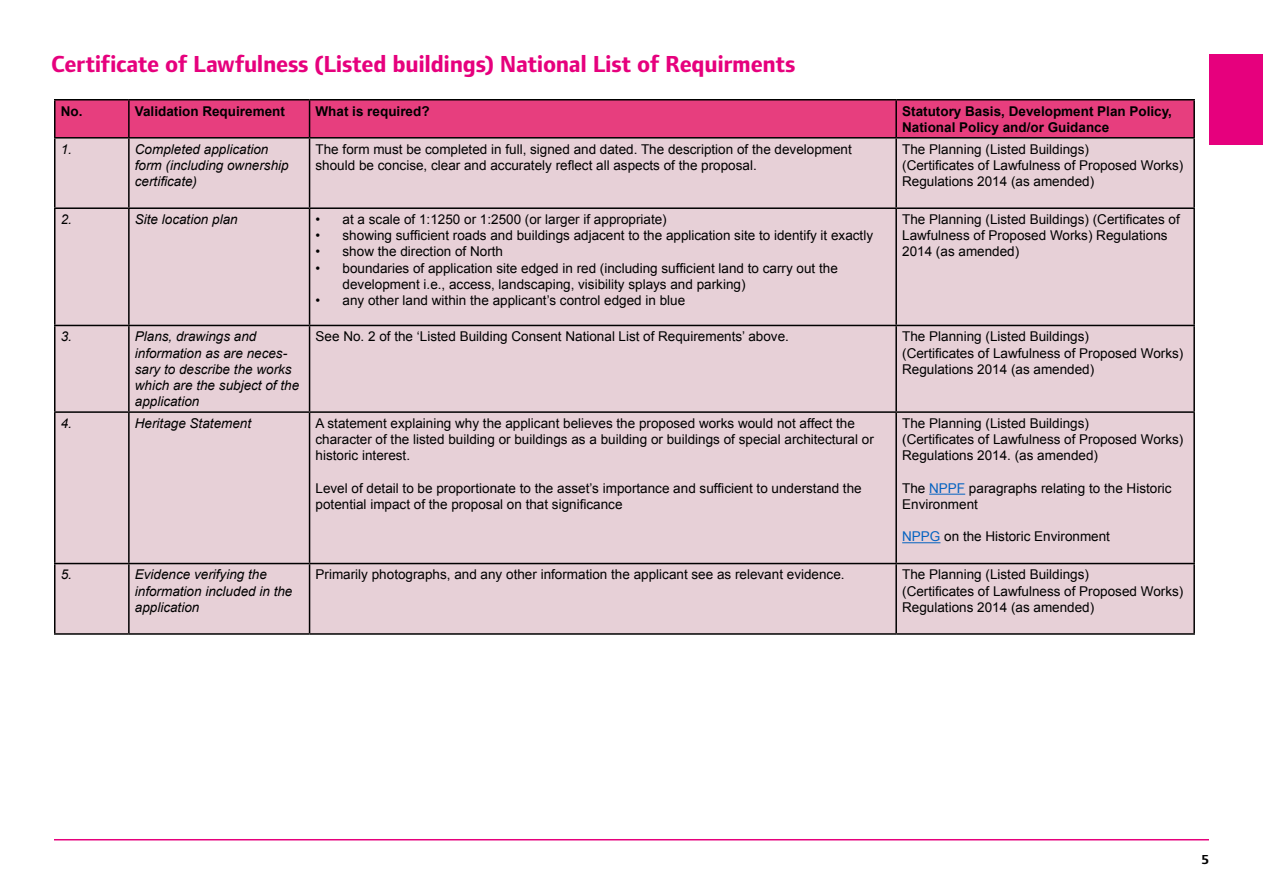
<style>
.page{position:relative;width:1263px;height:893px;background:#fff}
.page>*{position:absolute;margin:0;border:0;box-sizing:border-box;transform-origin:0 0}
.Sub_Sub_Heading_-_no{font:700 24px "Foundry Form Sans";letter-spacing:-.01em;color:#e6007d}
.t1{font:13.5px/16.2px "Arial";color:#000}
.t2{font:italic 13.5px/16.2px "Arial";color:#000}
.t3{font:700 13.5px/16.2px "Arial";color:#000}
.t4{font:700 13.5px "Foundry Form Sans";color:#000}
.s1{color:#0563c1}
</style>
<div class="page">
<hr style="left:54px;top:839px;width:1155px;height:1px;background:#e6007d">
<div style="left:1209px;top:54px;width:54px;height:90px;background:#e6007d"></div>
<div style="left:56px;top:101px;width:1137px;height:36px;background:#e73e7e"></div>
<div style="left:56px;top:139px;width:1137px;height:494px;background:#e7d0d7"></div>
<hr style="left:54px;top:99px;width:75px;height:2px;background:#000">
<hr style="left:54px;top:101px;width:2px;height:36px;background:#000">
<hr style="left:129px;top:99px;width:181px;height:2px;background:#000">
<hr style="left:128px;top:101px;width:2px;height:36px;background:#000">
<hr style="left:310px;top:99px;width:586px;height:2px;background:#000">
<hr style="left:309px;top:101px;width:1px;height:36px;background:#000">
<hr style="left:896px;top:99px;width:299px;height:2px;background:#000">
<hr style="left:895px;top:101px;width:2px;height:36px;background:#000">
<hr style="left:1193px;top:101px;width:2px;height:36px;background:#000">
<hr style="left:54px;top:137px;width:75px;height:2px;background:#000">
<hr style="left:54px;top:139px;width:2px;height:68px;background:#000">
<hr style="left:129px;top:137px;width:181px;height:2px;background:#000">
<hr style="left:128px;top:139px;width:2px;height:68px;background:#000">
<hr style="left:310px;top:137px;width:586px;height:2px;background:#000">
<hr style="left:309px;top:139px;width:1px;height:68px;background:#000">
<hr style="left:896px;top:137px;width:299px;height:2px;background:#000">
<hr style="left:895px;top:139px;width:2px;height:68px;background:#000">
<hr style="left:1193px;top:139px;width:2px;height:68px;background:#000">
<hr style="left:54px;top:207px;width:75px;height:2px;background:#000">
<hr style="left:54px;top:209px;width:2px;height:116px;background:#000">
<hr style="left:129px;top:207px;width:181px;height:2px;background:#000">
<hr style="left:128px;top:209px;width:2px;height:116px;background:#000">
<hr style="left:310px;top:207px;width:586px;height:2px;background:#000">
<hr style="left:309px;top:209px;width:1px;height:116px;background:#000">
<hr style="left:896px;top:207px;width:299px;height:2px;background:#000">
<hr style="left:895px;top:209px;width:2px;height:116px;background:#000">
<hr style="left:1193px;top:209px;width:2px;height:116px;background:#000">
<hr style="left:54px;top:325px;width:75px;height:1px;background:#000">
<hr style="left:54px;top:326px;width:2px;height:85px;background:#000">
<hr style="left:129px;top:325px;width:181px;height:1px;background:#000">
<hr style="left:128px;top:326px;width:2px;height:85px;background:#000">
<hr style="left:310px;top:325px;width:586px;height:1px;background:#000">
<hr style="left:309px;top:326px;width:1px;height:85px;background:#000">
<hr style="left:896px;top:325px;width:299px;height:1px;background:#000">
<hr style="left:895px;top:326px;width:2px;height:85px;background:#000">
<hr style="left:1193px;top:326px;width:2px;height:85px;background:#000">
<hr style="left:54px;top:411px;width:75px;height:2px;background:#000">
<hr style="left:54px;top:413px;width:2px;height:150px;background:#000">
<hr style="left:129px;top:411px;width:181px;height:2px;background:#000">
<hr style="left:128px;top:413px;width:2px;height:150px;background:#000">
<hr style="left:310px;top:411px;width:586px;height:2px;background:#000">
<hr style="left:309px;top:413px;width:1px;height:150px;background:#000">
<hr style="left:896px;top:411px;width:299px;height:2px;background:#000">
<hr style="left:895px;top:413px;width:2px;height:150px;background:#000">
<hr style="left:1193px;top:413px;width:2px;height:150px;background:#000">
<hr style="left:54px;top:563px;width:75px;height:1px;background:#000">
<hr style="left:54px;top:564px;width:2px;height:69px;background:#000">
<hr style="left:129px;top:563px;width:181px;height:1px;background:#000">
<hr style="left:128px;top:564px;width:2px;height:69px;background:#000">
<hr style="left:310px;top:563px;width:586px;height:1px;background:#000">
<hr style="left:309px;top:564px;width:1px;height:69px;background:#000">
<hr style="left:896px;top:563px;width:299px;height:1px;background:#000">
<hr style="left:895px;top:564px;width:2px;height:69px;background:#000">
<hr style="left:1193px;top:564px;width:2px;height:69px;background:#000">
<hr style="left:54px;top:633px;width:75px;height:2px;background:#000">
<hr style="left:129px;top:633px;width:181px;height:2px;background:#000">
<hr style="left:310px;top:633px;width:586px;height:2px;background:#000">
<hr style="left:896px;top:633px;width:299px;height:2px;background:#000">
<hr style="left:929px;top:494px;width:36px;height:1px;background:#0563c1">
<hr style="left:902px;top:542px;width:38px;height:1px;background:#0563c1">
<p class="Sub_Sub_Heading_-_no" style="left:51px;top:51px;width:746px">Certificate of Lawfulness (Listed buildings) National List of Requirments</p>
<p class="t3" style="left:61px;top:103px;width:23px">No.</p>
<p class="t3" style="left:135px;top:103px;width:152px">Validation Requirement</p>
<p class="t3" style="left:316px;top:103px;width:116px">What is required?</p>
<p class="t3" style="left:902px;top:103px;width:271px">Statutory Basis, Development Plan Policy,<br>National Policy and/or Guidance</p>
<p class="t2" style="left:61px;top:141px;width:13px">1.</p>
<p class="t2" style="left:135px;top:141px;width:155px">Completed application form (including ownership certificate)</p>
<p class="t1" style="left:316px;top:141px;width:538px">The form must be completed in full, signed and dated. The description of the development should be concise, clear and accurately reflect all aspects of the proposal.</p>
<p class="t1" style="left:902px;top:141px;width:188px">The Planning (Listed Buildings)</p>
<p class="t1" style="left:902px;top:157px;width:283px">(Certificates of Lawfulness of Proposed Works)<br>Regulations 2014 (as amended)</p>
<p class="t2" style="left:61px;top:211px;width:13px">2.</p>
<p class="t2" style="left:135px;top:211px;width:104px">Site location plan</p>
<p class="t1" style="left:316px;top:211px;width:353px">• at a scale of 1:1250 or 1:2500 (or larger if appropriate)</p>
<p class="t1" style="left:316px;top:228px;width:559px">• showing sufficient roads and buildings adjacent to the application site to identify it exactly</p>
<p class="t1" style="left:316px;top:244px;width:189px">• show the direction of North</p>
<p class="t1" style="left:343px;top:260px;width:497px;text-indent:-27px">• boundaries of application site edged in red (including sufficient land to carry out the development i.e., access, landscaping, visibility splays and parking)</p>
<p class="t1" style="left:316px;top:292px;width:371px">• any other land within the applicant’s control edged in blue</p>
<p class="t1" style="left:902px;top:211px;width:279px">The Planning (Listed Buildings) (Certificates of<br>Lawfulness of Proposed Works) Regulations<br>2014 (as amended)</p>
<p class="t2" style="left:61px;top:329px;width:13px">3.</p>
<p class="t2" style="left:135px;top:329px;width:166px">Plans, drawings and information as are neces&shy;sary to describe the works which are the subject of the application</p>
<p class="t1" style="left:316px;top:329px;width:475px">See No. 2 of the ‘Listed Building Consent National List of Requirements’ above.</p>
<p class="t1" style="left:902px;top:329px;width:188px">The Planning (Listed Buildings)</p>
<p class="t1" style="left:902px;top:345px;width:283px">(Certificates of Lawfulness of Proposed Works)<br>Regulations 2014 (as amended)</p>
<p class="t2" style="left:61px;top:415px;width:13px">4.</p>
<p class="t2" style="left:135px;top:415px;width:118px">Heritage Statement</p>
<p class="t1" style="left:316px;top:415px;width:560px">A statement explaining why the applicant believes the proposed works would not affect the character of the listed building or buildings as a building or buildings of special architectural or historic interest.</p>
<p class="t1" style="left:316px;top:480px;width:548px">Level of detail to be proportionate to the asset’s importance and sufficient to understand the potential impact of the proposal on that significance</p>
<p class="t1" style="left:902px;top:415px;width:188px">The Planning (Listed Buildings)</p>
<p class="t1" style="left:902px;top:431px;width:283px">(Certificates of Lawfulness of Proposed Works)<br>Regulations 2014. (as amended)</p>
<p class="t1" style="left:902px;top:480px;width:271px">The <span class="s1">NPPF</span> paragraphs relating to the Historic<br>Environment</p>
<p class="t1" style="left:902px;top:529px;width:209px"><span class="s1">NPPG</span> on the Historic Environment</p>
<p class="t2" style="left:61px;top:567px;width:13px">5.</p>
<p class="t2" style="left:135px;top:567px;width:159px">Evidence verifying the information included in the application</p>
<p class="t1" style="left:316px;top:567px;width:530px">Primarily photographs, and any other information the applicant see as relevant evidence.</p>
<p class="t1" style="left:902px;top:567px;width:188px">The Planning (Listed Buildings)</p>
<p class="t1" style="left:902px;top:583px;width:283px">(Certificates of Lawfulness of Proposed Works)<br>Regulations 2014 (as amended)</p>
<p class="t4" style="left:1202px;top:852px;width:9px">5</p>
</div>
